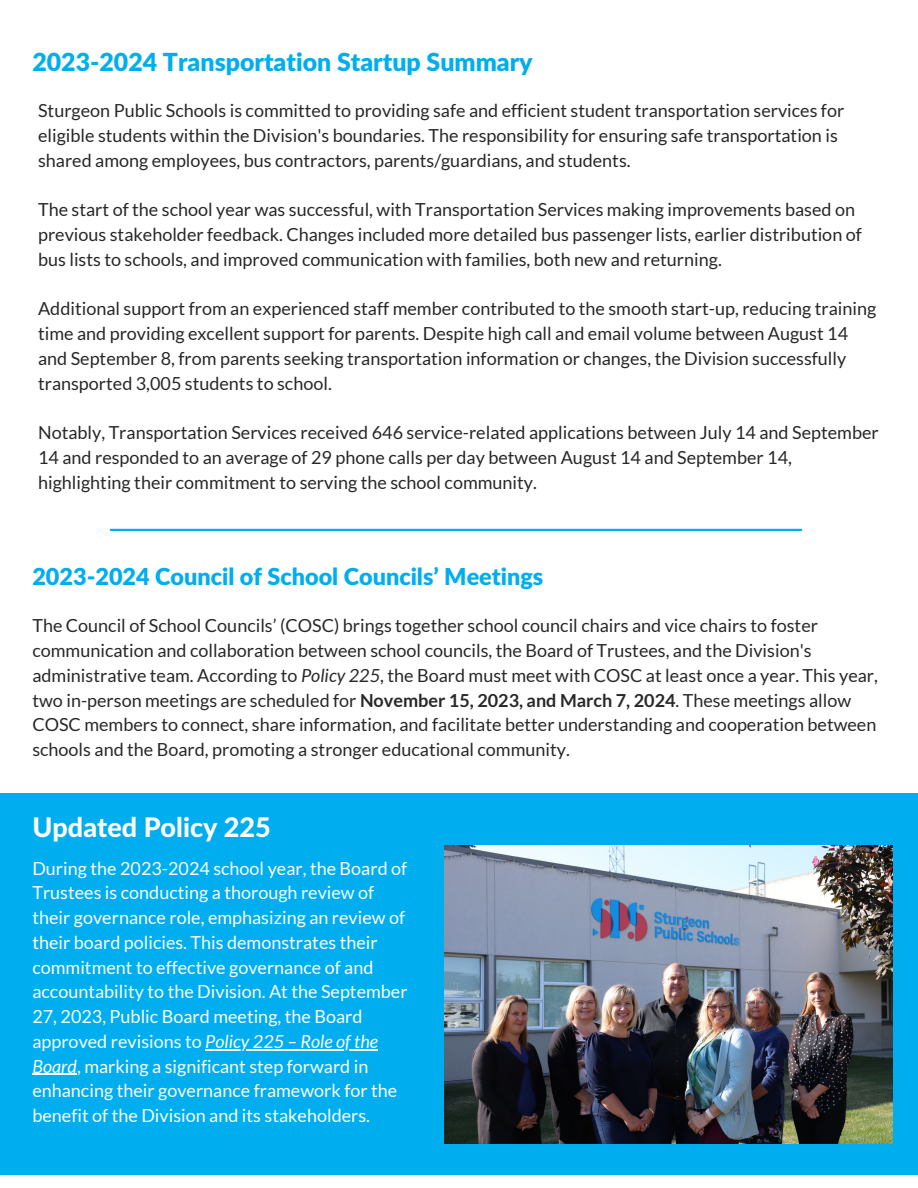
<style>
.page{position:relative;width:918px;height:1188px;background:#fff}
.page>*{position:absolute;margin:0;border:0;box-sizing:border-box;transform-origin:0 0}
.t1{font:800 27px "Lato Latin";color:#fff}
.t2{font:900 24.9px "Lato Latin";color:#00aeef}
.t3{font:900 23.4px "Lato Latin";color:#00aeef}
.t4{font:18px/24.8px "Lato";color:#282828}
.t5{font:18px/24.8px "Lato";color:#fcfefe}
.s1{font-style:italic}
.s2{font-weight:700}
</style>
<div class="page">
<hr style="left:110px;top:529px;width:692px;height:2px;background:#00aeef">
<div style="left:0;top:793px;width:918px;height:381px;background:#00aeef"></div>
<hr style="left:205px;top:1049px;width:173px;height:1px;background:#fcfefe">
<hr style="left:32px;top:1074px;width:45px;height:1px;background:#fcfefe">
<img style="left:444px;top:846px;width:449px;height:298px">
<p class="t2" style="left:32px;top:51px;width:502px">2023-2024 Transportation Startup Summary</p>
<p class="t4" style="left:38px;top:98px;width:808px">Sturgeon Public Schools is committed to providing safe and efficient student transportation services for eligible students within the Division's boundaries. The responsibility for ensuring safe transportation is shared among employees, bus contractors, parents/guardians, and students.</p>
<p class="t4" style="left:38px;top:197px;width:825px">The start of the school year was successful, with Transportation Services making improvements based on previous stakeholder feedback. Changes included more detailed bus passenger lists, earlier distribution of bus lists to schools, and improved communication with families, both new and returning.</p>
<p class="t4" style="left:38px;top:296px;width:840px">Additional support from an experienced staff member contributed to the smooth start-up, reducing training time and providing excellent support for parents. Despite high call and email volume between August 14 and September 8, from parents seeking transportation information or changes, the Division successfully transported 3,005 students to school.</p>
<p class="t4" style="left:38px;top:420px;width:842px">Notably, Transportation Services received 646 service-related applications between July 14 and September<br>14 and responded to an average of 29 phone calls per day between August 14 and September 14, highlighting their commitment to serving the school community.</p>
<p class="t3" style="left:32px;top:567px;width:512px">2023-2024 Council of School Councils’ Meetings</p>
<p class="t4" style="left:32px;top:613px;width:847px">The Council of School Councils’ (COSC) brings together school council chairs and vice chairs to foster communication and collaboration between school councils, the Board of Trustees, and the Division's administrative team. According to <span class="s1">Policy 225</span>, the Board must meet with COSC at least once a year. This year, two in-person meetings are scheduled for <span class="s2">November 15, 2023, and March 7, 2024</span>. These meetings allow COSC members to connect, share information, and facilitate better understanding and cooperation between schools and the Board, promoting a stronger educational community.</p>
<p class="t1" style="left:32px;top:815px;width:240px">Updated Policy 225</p>
<p class="t5" style="left:32px;top:855px;width:377px">During the 2023-2024 school year, the Board of Trustees is conducting a thorough review of their governance role, emphasizing an review of their board policies. This demonstrates their commitment to effective governance of and accountability to the Division. At the September 27, 2023, Public Board meeting, the Board approved revisions to <span class="s1">Policy 225 – Role of the Board</span>, marking a significant step forward in enhancing their governance framework for the benefit of the Division and its stakeholders.</p>
</div>
